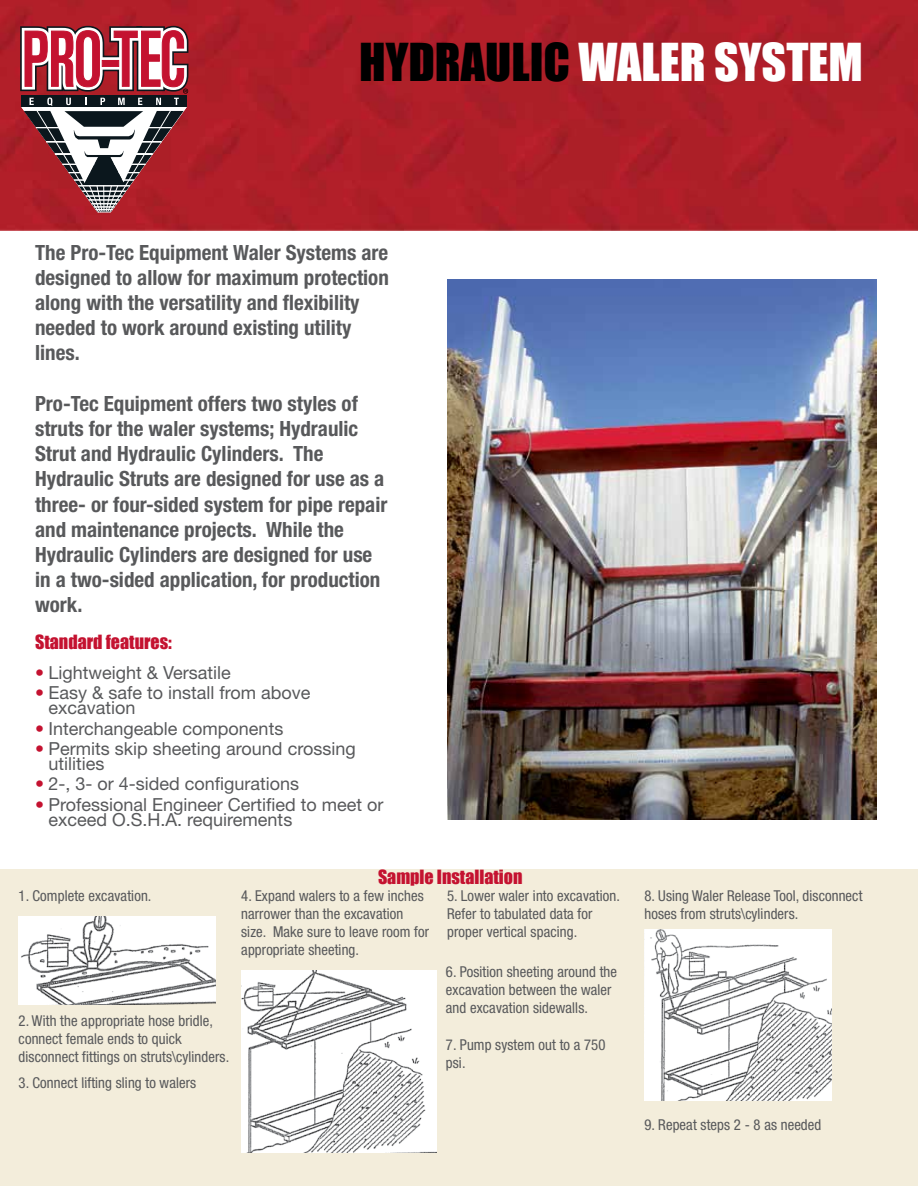
<style>
.page{position:relative;width:918px;height:1188px;background:#fff}
.page>*{position:absolute;margin:0;border:0;box-sizing:border-box;transform-origin:0 0}
.t1{font:48px "Impact";color:#fff}
.t2{font:700 condensed 21px/25.2px "Helvetica Neue";color:#58595b}
.t3{font:18px/15px "Helvetica Neue";color:#58595b}
.t4{font:18px "Impact";color:#c41230}
.t5{font:condensed 15px/18px "Helvetica Neue";color:#58595b}
.s1{color:#000}
.s2{color:#c41230}
</style>
<div class="page">
<img style="left:0;top:0;width:918px;height:230px">
<div style="left:0;top:869px;width:917px;height:317px;background:#f3eddb"></div>
<svg style="left:20px;top:26px;width:168px;height:186px"></svg>
<img style="left:447px;top:280px;width:430px;height:540px">
<img style="left:19px;top:916px;width:197px;height:89px">
<img style="left:241px;top:970px;width:196px;height:182px">
<img style="left:644px;top:929px;width:188px;height:172px">
<h1 class="t1" style="left:359px;top:25px;width:505px"><span class="s1">HYDRAULIC</span> WALER SYSTEM</h1>
<h2 class="t2" style="left:35px;top:239px;width:355px">The Pro-Tec Equipment Waler Systems are designed to allow for maximum protection along with the versatility and flexibility needed to work around existing utility lines.</h2>
<p class="t2" style="left:35px;top:390px;width:354px">Pro-Tec Equipment offers two styles of struts for the waler systems; Hydraulic Strut and Hydraulic Cylinders. The Hydraulic Struts are designed for use as a three- or four-sided system for pipe repair and maintenance projects. While the Hydraulic Cylinders are designed for use in a two-sided application, for production work.</p>
<p class="t4" style="left:35px;top:628px;width:138px">Standard features:</p>
<p class="t3" style="left:35px;top:665px;width:197px"><span class="s2">•</span> Lightweight &amp; Versatile</p>
<p class="t3" style="left:49px;top:685px;width:264px;text-indent:-14px"><span class="s2">•</span> Easy &amp; safe to install from above excavation</p>
<p class="t3" style="left:35px;top:721px;width:250px"><span class="s2">•</span> Interchangeable components</p>
<p class="t3" style="left:49px;top:741px;width:309px;text-indent:-14px"><span class="s2">•</span> Permits skip sheeting around crossing utilities</p>
<p class="t3" style="left:35px;top:776px;width:266px"><span class="s2">•</span> 2-, 3- or 4-sided configurations</p>
<p class="t3" style="left:49px;top:797px;width:337px;text-indent:-14px"><span class="s2">•</span> Professional Engineer Certified to meet or exceed O.S.H.A. requirements</p>
<p class="t4" style="left:378px;top:862px;width:146px">Sample Installation</p>
<p class="t5" style="left:19px;top:887px;width:135px">1. Complete excavation.</p>
<p class="t5" style="left:241px;top:887px;width:189px">4. Expand walers to a few inches narrower than the excavation size. Make sure to leave room for appropriate sheeting.</p>
<p class="t5" style="left:447px;top:887px;width:175px">5. Lower waler into excavation.<br>Refer to tabulated data for proper vertical spacing.</p>
<p class="t5" style="left:446px;top:963px;width:173px">6. Position sheeting around the excavation between the waler and excavation sidewalls.</p>
<p class="t5" style="left:446px;top:1035px;width:162px">7. Pump system out to a 750 psi.</p>
<p class="t5" style="left:19px;top:1011px;width:212px">2. With the appropriate hose bridle, connect female ends to quick disconnect fittings on struts\cylinders.</p>
<p class="t5" style="left:19px;top:1074px;width:179px">3. Connect lifting sling to walers</p>
<p class="t5" style="left:644px;top:887px;width:220px">8. Using Waler Release Tool, disconnect hoses from struts\cylinders.</p>
<p class="t5" style="left:644px;top:1116px;width:179px">9. Repeat steps 2 - 8 as needed</p>
</div>
